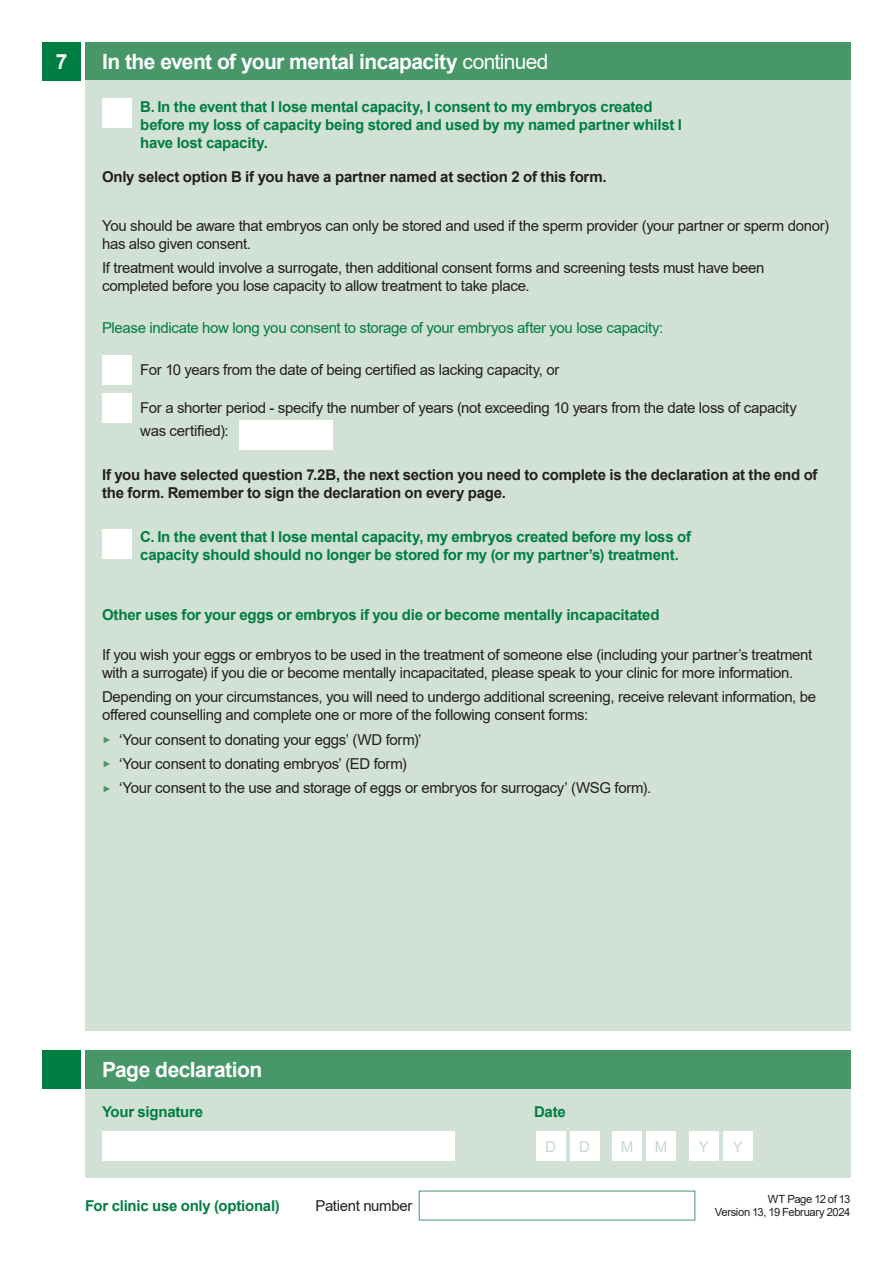
<style>
.page{position:relative;width:893px;height:1263px;background:#fff}
.page>*{position:absolute;margin:0;border:0;box-sizing:border-box;transform-origin:0 0}
.t1{font:700 21px "Arial";letter-spacing:-.025em;color:#fff}
.t2{font:15px/18px "Arial";letter-spacing:-.02em;color:#231f20}
.t3{font:700 15px/18px "Arial";letter-spacing:-.015em;color:#007e42}
.t4{font:700 15px/18px "Arial";letter-spacing:-.015em;color:#231f20}
.t5{font:15px "Arial";letter-spacing:-.02em;color:#007e42}
.t6{font:15px "Arial";color:#c5d9cb}
.t7{font:11.25px/13.5px "Arial";letter-spacing:-.035em;color:#231f20;text-align:right}
.s1{font-weight:400}
.s2{font-family:"Montserrat";font-weight:300;color:#479769}
</style>
<div class="page">
<div style="left:43px;top:43px;width:38px;height:38px;background:#007e42"></div>
<div style="left:85px;top:43px;width:765px;height:38px;background:#479769"></div>
<div style="left:85px;top:81px;width:765px;height:950px;background:#d2e1d5"></div>
<div style="left:85px;top:1089px;width:765px;height:89px;background:#d2e1d5"></div>
<div style="left:536px;top:1131px;width:30px;height:30px;background:#fff"></div>
<div style="left:570px;top:1131px;width:30px;height:30px;background:#fff"></div>
<div style="left:612px;top:1131px;width:30px;height:30px;background:#fff"></div>
<div style="left:646px;top:1131px;width:30px;height:30px;background:#fff"></div>
<div style="left:689px;top:1131px;width:30px;height:30px;background:#fff"></div>
<div style="left:723px;top:1131px;width:30px;height:30px;background:#fff"></div>
<div style="left:102px;top:1131px;width:353px;height:30px;background:#fff"></div>
<div style="left:43px;top:1050px;width:38px;height:39px;background:#007e42"></div>
<div style="left:85px;top:1050px;width:765px;height:39px;background:#479769"></div>
<div style="left:102px;top:355px;width:30px;height:30px;background:#fff"></div>
<div style="left:102px;top:393px;width:30px;height:30px;background:#fff"></div>
<div style="left:239px;top:420px;width:94px;height:30px;background:#fff"></div>
<div style="left:102px;top:98px;width:30px;height:30px;background:#fff"></div>
<div style="left:102px;top:529px;width:30px;height:29px;background:#fff"></div>
<h1 class="t1" style="left:56px;top:47px;width:13px">7</h1>
<h1 class="t1" style="left:102px;top:47px;width:448px">In the event of your mental incapacity <span class="s1">continued</span></h1>
<p class="t3" style="left:140px;top:98px;width:543px">B. In the event that I lose mental capacity, I consent to my embryos created before my loss of capacity being stored and used by my named partner whilst I have lost capacity.</p>
<p class="t4" style="left:102px;top:168px;width:506px">Only select option B if you have a partner named at section 2 of this form.</p>
<p class="t2" style="left:102px;top:216px;width:728px">You should be aware that embryos can only be stored and used if the sperm provider (your partner or sperm donor) has also given consent.</p>
<p class="t2" style="left:102px;top:259px;width:664px">If treatment would involve a surrogate, then additional consent forms and screening tests must have been completed before you lose capacity to allow treatment to take place.</p>
<p class="t5" style="left:102px;top:318px;width:563px">Please indicate how long you consent to storage of your embryos after you lose capacity:</p>
<p class="t2" style="left:140px;top:361px;width:421px">For 10 years from the date of being certified as lacking capacity, or</p>
<p class="t2" style="left:140px;top:396px;width:658px;line-height:22.5px">For a shorter period - specify the number of years (not exceeding 10 years from the date loss of capacity was certified):</p>
<p class="t4" style="left:102px;top:466px;width:717px">If you have selected question 7.2B, the next section you need to complete is the declaration at the end of the form. Remember to sign the declaration on every page.</p>
<p class="t3" style="left:140px;top:527px;width:552px">C. In the event that I lose mental capacity, my embryos created before my loss of capacity should should no longer be stored for my (or my partner’s) treatment.</p>
<p class="t3" style="left:102px;top:605px;width:559px">Other uses for your eggs or embryos if you die or become mentally incapacitated</p>
<p class="t2" style="left:102px;top:645px;width:712px">If you wish your eggs or embryos to be used in the treatment of someone else (including your partner’s treatment with a surrogate) if you die or become mentally incapacitated, please speak to your clinic for more information.</p>
<p class="t2" style="left:102px;top:688px;width:716px">Depending on your circumstances, you will need to undergo additional screening, receive relevant information, be offered counselling and complete one or more of the following consent forms:</p>
<p class="t2" style="left:102px;top:727px;width:551px;line-height:24.3px"><span class="s2">▶</span> ‘Your consent to donating your eggs’ (WD form)’<br><span class="s2">▶</span> ‘Your consent to donating embryos’ (ED form)<br><span class="s2">▶</span> ‘Your consent to the use and storage of eggs or embryos for surrogacy’ (WSG form).</p>
<h1 class="t1" style="left:102px;top:1055px;width:162px">Page declaration</h1>
<p class="t3" style="left:102px;top:1102px;width:102px">Your signature</p>
<p class="t3" style="left:534px;top:1102px;width:33px">Date</p>
<p class="t6" style="left:545px;top:1136px;width:12px">D</p>
<p class="t6" style="left:579px;top:1136px;width:12px">D</p>
<p class="t6" style="left:621px;top:1136px;width:14px">M</p>
<p class="t6" style="left:655px;top:1136px;width:14px">M</p>
<p class="t6" style="left:699px;top:1136px;width:12px">Y</p>
<p class="t6" style="left:733px;top:1136px;width:12px">Y</p>
<p class="t3" style="left:85px;top:1197px;width:196px">For clinic use only (optional)</p>
<p class="t2" style="left:316px;top:1197px;width:98px">Patient number</p>
<p class="t7" style="left:715px;top:1192px;width:137px">WT Page 12 of 13<br>Version 13, 19 February 2024</p>
</div>
